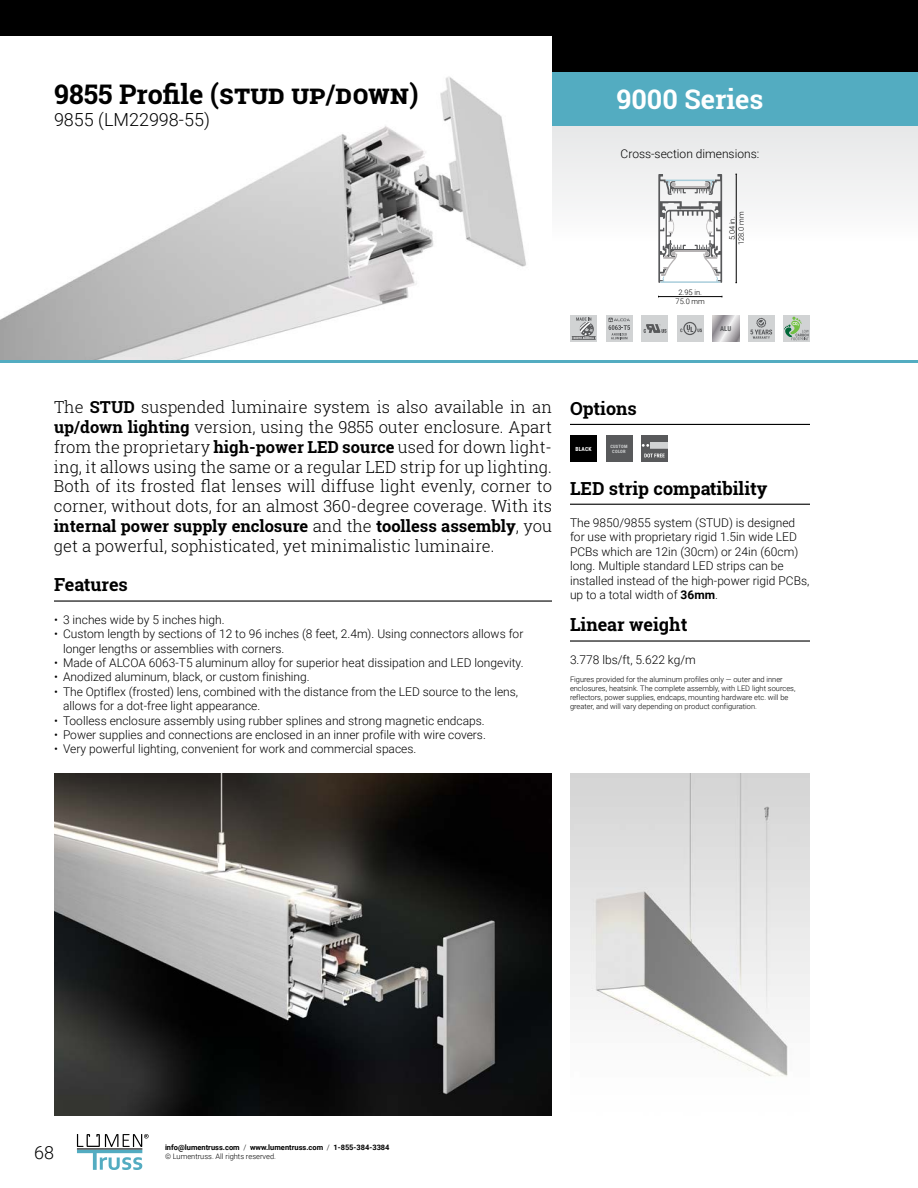
<style>
.page{position:relative;width:918px;height:1188px;background:#fff}
.page>*{position:absolute;margin:0;border:0;box-sizing:border-box;transform-origin:0 0}
.t1{font:700 27px "Roboto Slab";color:#000}
.t2{font:700 27px "Roboto Slab";color:#fff}
.t3{font:700 18px "Roboto Slab";color:#000}
.t4{font:300 18px "Roboto";color:#000}
.t5{font:300 16.5px/19.8px "Roboto Slab";color:#000;text-align:justify}
.t6{font:300 12px/14.4px "Roboto";color:#000}
.t7{font:300 7.5px/9px "Roboto";color:#000;text-align:center}
.t8{font:700 7.5px/9px "Roboto";color:#000}
.t9{font:700 6.75px "Roboto Condensed";color:#58595b}
.t10{font:700 5.7px "Roboto Condensed";letter-spacing:.025em;color:#fff}
.t11{font:700 4.5px/5.4px "Roboto Condensed";letter-spacing:.05em;color:#d1d3d4;text-align:center}
.s1{font-weight:700}
.s2{font-weight:300}
</style>
<div class="page">
<div style="left:0;top:0;width:918px;height:36px;background:#000"></div>
<div style="left:552px;top:0;width:366px;height:72px;background:#000"></div>
<div style="left:552px;top:126px;width:366px;height:234px;background:linear-gradient(to bottom,#ebeced,#fff)"></div>
<div style="left:552px;top:72px;width:366px;height:54px;background:#53acc1"></div>
<hr style="left:0;top:360px;width:918px;height:3px;background:#53acc1">
<svg style="left:77px;top:1134px;width:72px;height:36px"></svg>
<img style="left:0;top:76px;width:526px;height:284px">
<hr style="left:570px;top:424px;width:240px;height:1px;background:#000">
<div style="left:606px;top:435px;width:27px;height:27px;background:#58595b"></div>
<div style="left:641px;top:435px;width:27px;height:27px;background:#58595b"></div>
<svg style="left:642px;top:442px;width:26px;height:15px"></svg>
<div style="left:570px;top:435px;width:27px;height:27px;background:#000"></div>
<hr style="left:570px;top:504px;width:240px;height:1px;background:#000">
<hr style="left:570px;top:640px;width:240px;height:2px;background:#000">
<hr style="left:54px;top:600px;width:498px;height:2px;background:#000">
<img style="left:570px;top:774px;width:240px;height:303px">
<img style="left:54px;top:774px;width:498px;height:342px">
<hr style="left:736px;top:174px;width:1px;height:109px;background:#000">
<hr style="left:659px;top:296px;width:63px;height:1px;background:#000">
<svg style="left:658px;top:174px;width:64px;height:109px"></svg>
<svg style="left:712px;top:315px;width:27px;height:27px"></svg>
<div style="left:748px;top:315px;width:27px;height:27px;background:#d1d3d4"></div>
<svg style="left:750px;top:318px;width:22px;height:21px"></svg>
<div style="left:606px;top:315px;width:27px;height:27px;background:#d1d3d4"></div>
<svg style="left:608px;top:318px;width:22px;height:21px"></svg>
<div style="left:783px;top:315px;width:27px;height:27px;background:#d1d3d4"></div>
<svg style="left:784px;top:317px;width:25px;height:23px"></svg>
<div style="left:570px;top:315px;width:27px;height:27px;background:#d1d3d4"></div>
<svg style="left:572px;top:317px;width:24px;height:23px"></svg>
<div style="left:641px;top:315px;width:27px;height:27px;background:#d1d3d4"></div>
<svg style="left:643px;top:324px;width:24px;height:9px"></svg>
<div style="left:677px;top:315px;width:27px;height:27px;background:#d1d3d4"></div>
<svg style="left:680px;top:322px;width:22px;height:13px"></svg>
<h1 class="t1" style="left:54px;top:76px;width:366px">9855 Profile (STUD up/down)</h1>
<h2 class="t4" style="left:54px;top:107px;width:157px">9855 (LM22998-55)</h2>
<h1 class="t2" style="left:616px;top:81px;width:149px">9000 Series</h1>
<p class="t6" style="left:621px;top:146px;width:140px">Cross-section dimensions:</p>
<p class="t7" style="left:727px;top:245px;width:35px;rotate:-90deg">5.04 in.<br>128.0 mm</p>
<p class="t7" style="left:676px;top:288px;width:31px">2.95 in.<br>75.0 mm</p>
<p class="t9" style="left:720px;top:324px;width:13px">ALU</p>
<p class="t5" style="left:54px;top:397px;width:500px">The <span class="s1">STUD</span> suspended luminaire system is also available in an <span class="s1">up/down lighting</span> version, using the 9855 outer enclosure. Apart from the proprietary <span class="s1">high-power LED source</span> used for down light&shy;ing, it allows using the same or a regular LED strip for up lighting.<br>Both of its frosted flat lenses will diffuse light evenly, corner to corner, without dots, for an almost 360-degree coverage. With its <span class="s1">internal power supply enclosure</span> and the <span class="s1">toolless assembly</span>, you get a powerful, sophisticated, yet minimalistic luminaire.</p>
<h2 class="t3" style="left:54px;top:573px;width:75px">Features</h2>
<p class="t6" style="left:54px;top:612px;width:172px">• 3 inches wide by 5 inches high.</p>
<p class="t6" style="left:63px;top:626px;width:462px;text-indent:-9px">• Custom length by sections of 12 to 96 inches (8 feet, 2.4m). Using connectors allows for longer lengths or assemblies with corners.</p>
<p class="t6" style="left:54px;top:655px;width:471px">• Made of ALCOA 6063-T5 aluminum alloy for superior heat dissipation and LED longevity.</p>
<p class="t6" style="left:54px;top:670px;width:257px">• Anodized aluminum, black, or custom finishing.</p>
<p class="t6" style="left:63px;top:684px;width:457px;text-indent:-9px">• The Optiflex (frosted) lens, combined with the distance from the LED source to the lens, allows for a dot-free light appearance.</p>
<p class="t6" style="left:54px;top:713px;width:432px">• Toolless enclosure assembly using rubber splines and strong magnetic endcaps.</p>
<p class="t6" style="left:54px;top:727px;width:433px">• Power supplies and connections are enclosed in an inner profile with wire covers.</p>
<p class="t6" style="left:54px;top:742px;width:364px">• Very powerful lighting, convenient for work and commercial spaces.</p>
<h2 class="t3" style="left:570px;top:396px;width:68px">Options</h2>
<p class="t11" style="left:610px;top:443px;width:19px">CUSTOM<br>COLOR</p>
<p class="t10" style="left:575px;top:445px;width:18px">BLACK</p>
<h2 class="t3" style="left:570px;top:476px;width:199px">LED strip compatibility</h2>
<p class="t6" style="left:570px;top:515px;width:241px">The 9850/9855 system (STUD) is designed for use with proprietary rigid 1.5in wide LED PCBs which are 12in (30cm) or 24in (60cm) long. Multiple standard LED strips can be installed instead of the high-power rigid PCBs, up to a total width of <span class="s1">36mm</span>.</p>
<h2 class="t3" style="left:570px;top:613px;width:119px">Linear weight</h2>
<p class="t6" style="left:570px;top:652px;width:127px">3.778 lbs/ft, 5.622 kg/m</p>
<p class="t7" style="left:570px;top:674px;width:227px;text-align:left">Figures provided for the aluminum profiles only — outer and inner enclosures, heatsink. The complete assembly, with LED light sources, reflectors, power supplies, endcaps, mounting hardware etc. will be greater, and will vary depending on product configuration.</p>
<h2 class="t4" style="left:34px;top:1140px;width:21px">68</h2>
<p class="t8" style="left:165px;top:1143px;width:226px">info@lumentruss.com <span class="s2">/</span> www.lumentruss.com <span class="s2">/</span> 1-855-384-3384 <span class="s2">© Lumentruss. All rights reserved.</span></p>
</div>
